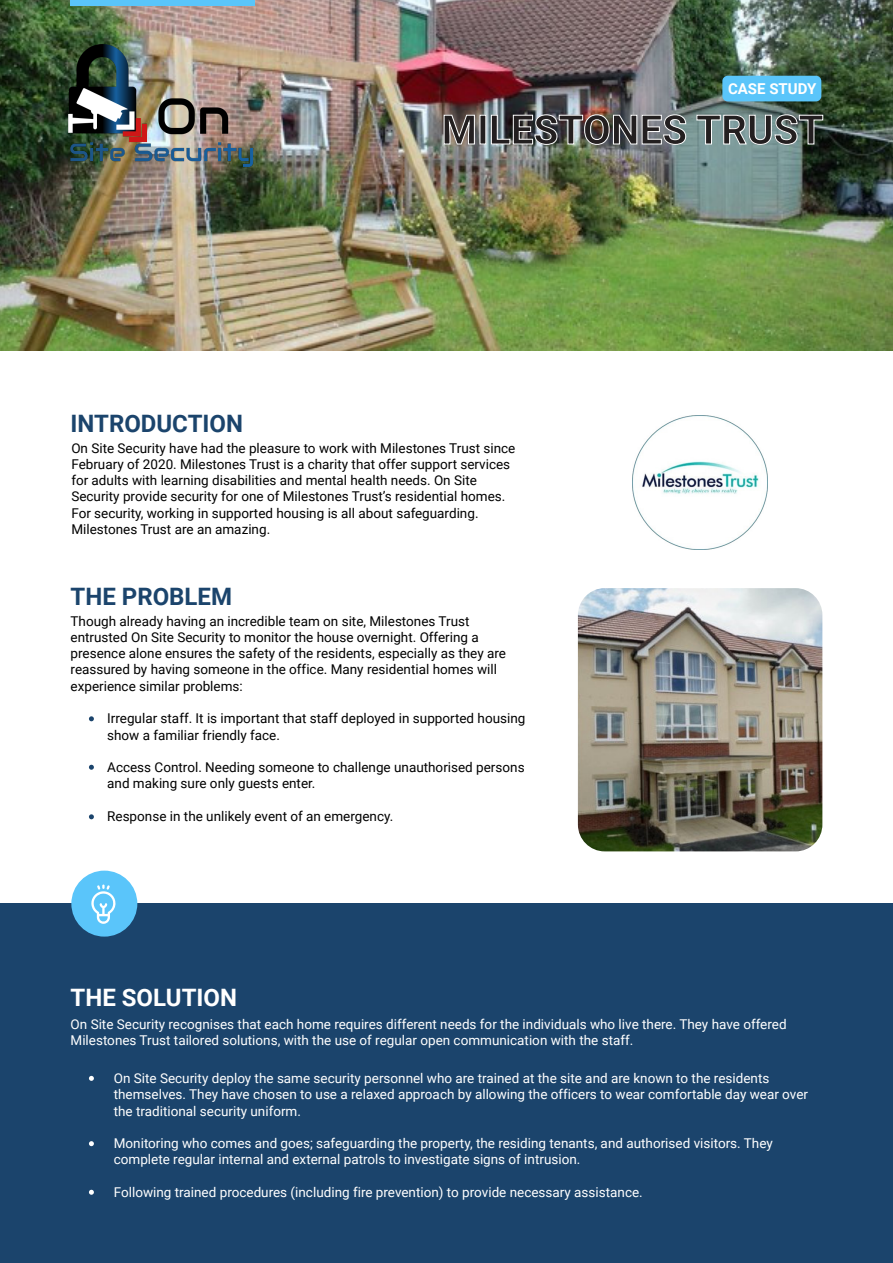
<style>
.page{position:relative;width:893px;height:1263px;background:#fff}
.page>*{position:absolute;margin:0;border:0;box-sizing:border-box;transform-origin:0 0}
.t1{font:700 40.5px "Roboto";color:#231f20}
.t2{font:700 24px "Roboto";color:#1b446c}
.t3{font:700 24px "Roboto";color:#fff}
.t4{font:700 15px "Roboto";color:#fff}
.t5{font:13.5px/16.2px "Roboto";color:#000}
.t6{font:13.5px/16.2px "Roboto";color:#fff}
</style>
<div class="page">
<div style="left:0;top:903px;width:893px;height:360px;background:#1b446c"></div>
<img style="left:0;top:0;width:893px;height:351px">
<div style="left:722px;top:76px;width:99px;height:25px;background:#5ac5fa;border-radius:5px"></div>
<svg style="left:443px;top:114px;width:32px;height:31px"></svg>
<div style="left:480px;top:115px;width:6px;height:29px;border:1px solid #fff"></div>
<img style="left:491px;top:114px;width:195px;height:31px">
<svg style="left:696px;top:114px;width:127px;height:31px;background:#829896"></svg>
<img style="left:578px;top:588px;width:244px;height:263px">
<svg style="left:89px;top:716px;width:5px;height:5px"></svg>
<svg style="left:89px;top:765px;width:5px;height:5px"></svg>
<svg style="left:89px;top:814px;width:5px;height:5px"></svg>
<svg style="left:89px;top:1076px;width:5px;height:5px"></svg>
<svg style="left:89px;top:1141px;width:5px;height:5px"></svg>
<svg style="left:89px;top:1190px;width:5px;height:5px"></svg>
<div style="left:71px;top:871px;width:66px;height:65px;background:#5ac5fa;border-radius:50%"></div>
<svg style="left:91px;top:884px;width:25px;height:40px"></svg>
<img style="left:18px;top:0;width:297px;height:254px">
<img style="left:633px;top:415px;width:134px;height:135px">
<h2 class="t2" style="left:71px;top:407px;width:174px">INTRODUCTION</h2>
<p class="t4" style="left:728px;top:78px;width:90px">CASE STUDY</p>
<h1 class="t1" style="left:441px;top:101px;width:384px">MILESTONES TRUST</h1>
<p class="t5" style="left:71px;top:439px;width:446px">On Site Security have had the pleasure to work with Milestones Trust since February of 2020. Mile-stones Trust is a charity that offer support services for adults with learning disabilities and mental health needs. On Site Security provide security for one of Milestones Trust’s residential homes.<br>For security, working in supported housing is all about safeguarding.<br>Milestones Trust are an amazing.</p>
<h2 class="t2" style="left:71px;top:580px;width:163px">THE PROBLEM</h2>
<p class="t5" style="left:71px;top:612px;width:437px">Though already having an incredible team on site, Milestones Trust entrusted On Site Security to mon-itor the house overnight. Offering a presence alone ensures the safety of the residents, especially as they are reassured by having someone in the office. Many residential homes will experience similar problems:</p>
<p class="t5" style="left:107px;top:710px;width:420px">Irregular staff. It is important that staff deployed in supported housing show a familiar friendly face.</p>
<p class="t5" style="left:107px;top:759px;width:419px">Access Control. Needing someone to challenge unauthorised persons and making sure only guests enter.</p>
<p class="t5" style="left:107px;top:807px;width:288px">Response in the unlikely event of an emergency.</p>
<h2 class="t3" style="left:71px;top:980px;width:168px">THE SOLUTION</h2>
<p class="t6" style="left:71px;top:1016px;width:717px">On Site Security recognises that each home requires different needs for the individuals who live there. They have offered<br>Milestones Trust tailored solutions, with the use of regular open communication with the staff.</p>
<p class="t6" style="left:114px;top:1070px;width:696px">On Site Security deploy the same security personnel who are trained at the site and are known to the residents themselves. They have chosen to use a relaxed approach by allowing the officers to wear com-fortable day wear over the traditional security uniform.</p>
<p class="t6" style="left:114px;top:1134px;width:660px">Monitoring who comes and goes; safeguarding the property, the residing tenants, and authorised visitors. They complete regular internal and external patrols to investigate signs of intrusion.</p>
<p class="t6" style="left:114px;top:1183px;width:530px">Following trained procedures (including fire prevention) to provide necessary assistance.</p>
</div>
